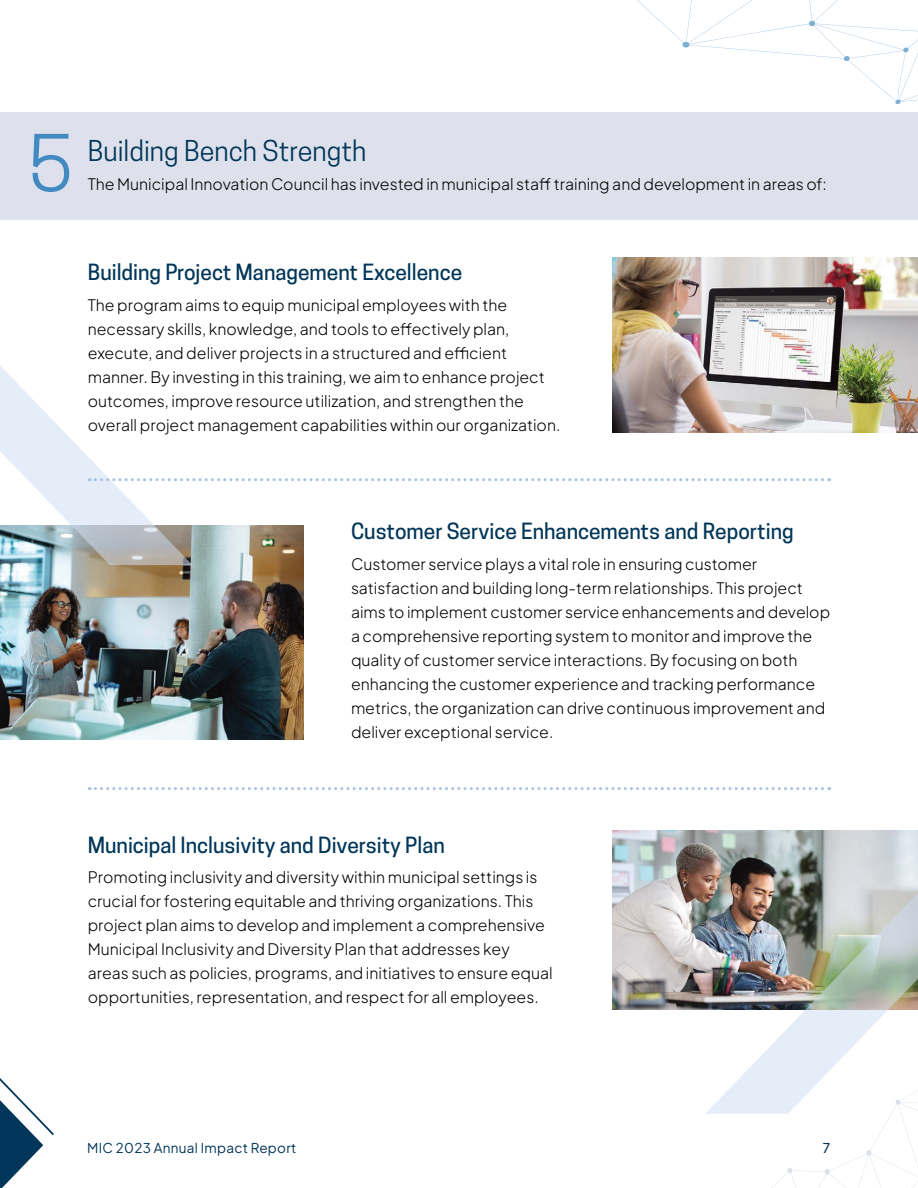
<style>
.page{position:relative;width:918px;height:1188px;background:#fff}
.page>*{position:absolute;margin:0;border:0;box-sizing:border-box;transform-origin:0 0}
.t1{font:73.5px "Cooper Hewitt";color:#418bc2}
.t2{font:27px "Cooper Hewitt";color:#003659}
.t3{font:500 21px "Cooper Hewitt";color:#003659}
.Body{font:300 15.75px/24px "Plus Jakarta Sans";color:#000}
.t4{font:13.5px "Plus Jakarta Sans";letter-spacing:.02em;color:#003659}
.t5{font:500 13.5px "Plus Jakarta Sans";color:#003659}
</style>
<div class="page">
<svg style="left:772px;top:1114px;width:146px;height:74px"></svg>
<svg style="left:637px;top:0;width:281px;height:104px"></svg>
<svg style="left:0;top:1078px;width:54px;height:110px"></svg>
<img style="left:612px;top:258px;width:306px;height:175px">
<img style="left:0;top:526px;width:303px;height:214px">
<img style="left:612px;top:830px;width:93px;height:180px">
<svg style="left:89px;top:787px;width:616px;height:3px"></svg>
<img style="left:705px;top:787px;width:213px;height:327px">
<svg style="left:0;top:366px;width:193px;height:199px"></svg>
<svg style="left:89px;top:478px;width:741px;height:3px"></svg>
<div style="left:0;top:112px;width:918px;height:108px;background:#dee1eb"></div>
<h2 class="t1" style="left:29px;top:120px;width:46px">5</h2>
<h3 class="t2" style="left:88px;top:135px;width:280px">Building Bench Strength</h3>
<p class="Body" style="left:88px;top:171px;width:741px">The Municipal Innovation Council has invested in municipal staff training and development in areas of:</p>
<h4 class="t3" style="left:88px;top:260px;width:376px">Building Project Management Excellence</h4>
<p class="Body" style="left:88px;top:291px;width:474px">The program aims to equip municipal employees with the necessary skills, knowledge, and tools to effectively plan, execute, and deliver projects in a structured and efficient manner. By investing in this training, we aim to enhance project outcomes, improve resource utilization, and strengthen the overall project management capabilities within our organization.</p>
<h4 class="t3" style="left:351px;top:519px;width:444px">Customer Service Enhancements and Reporting</h4>
<p class="Body" style="left:351px;top:551px;width:481px">Customer service plays a vital role in ensuring customer satisfaction and building long-term relationships. This project aims to implement customer service enhancements and develop a comprehensive reporting system to monitor and improve the quality of customer service interactions. By focusing on both enhancing the customer experience and tracking performance metrics, the organization can drive continuous improvement and deliver exceptional service.</p>
<h4 class="t3" style="left:88px;top:832px;width:359px">Municipal Inclusivity and Diversity Plan</h4>
<p class="Body" style="left:88px;top:864px;width:466px">Promoting inclusivity and diversity within municipal settings is crucial for fostering equitable and thriving organizations. This project plan aims to develop and implement a comprehensive Municipal Inclusivity and Diversity Plan that addresses key areas such as policies, programs, and initiatives to ensure equal opportunities, representation, and respect for all employees.</p>
<p class="t4" style="left:87px;top:1136px;width:211px">MIC 2023 Annual Impact Report</p>
<p class="t5" style="left:823px;top:1136px;width:9px">7</p>
</div>
